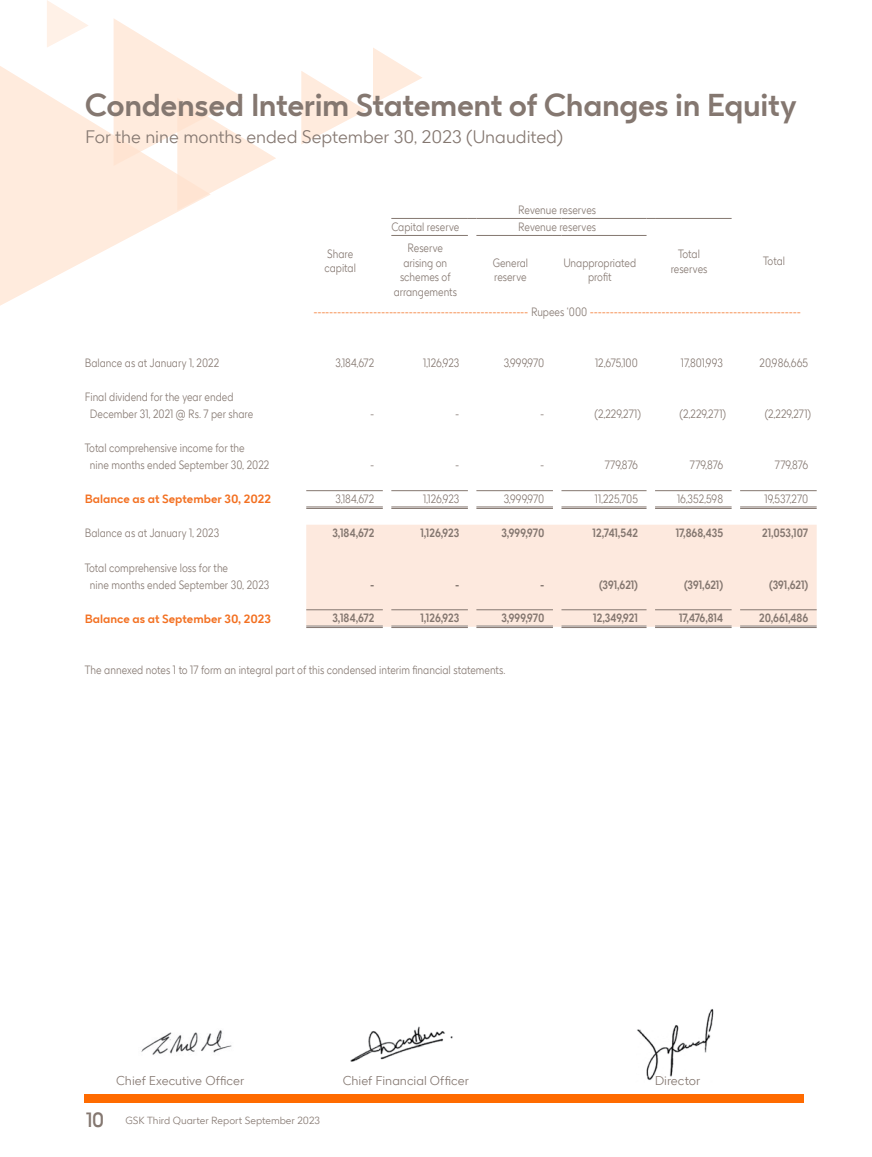
<style>
.page{position:relative;width:872px;height:1157px;background:#fff}
.page>*{position:absolute;margin:0;border:0;box-sizing:border-box;transform-origin:0 0}
.t1{font:700 31.5px "GSK Precision";letter-spacing:-.01em;color:#847770}
.t2{font:300 18px "GSK Precision";color:#847770}
.t3{font:300 12.75px "GSK Precision";color:#847770}
.t4{font:300 12px/14.4px "GSK Precision";color:#847770;scale:.85 1}
.t5{font:700 12px "GSK Precision";letter-spacing:-.005em;color:#847770;scale:.85 1}
.t6{font:300 12px "GSK Precision";color:#f37021;scale:.85 1}
.t7{font:700 12px "GSK Precision";color:#f37021}
.t8{font:300 10.35px "GSK Precision";color:#847770}
.s1{color:#847770}
.s2{font-weight:400;font-size:20.55px}
</style>
<div class="page">
<svg style="left:0;top:58px;width:181px;height:248px;fill:#ffebdd"></svg>
<svg style="left:114px;top:19px;width:162px;height:191px"></svg>
<svg style="left:301px;top:71px;width:65px;height:73px"></svg>
<svg style="left:373px;top:48px;width:49px;height:56px"></svg>
<svg style="left:47px;top:0;width:41px;height:47px"></svg>
<div style="left:85px;top:1094px;width:718px;height:9px;background:#ff6b00"></div>
<img style="left:637px;top:1009px;width:77px;height:71px">
<img style="left:350px;top:1026px;width:103px;height:36px">
<img style="left:141px;top:1030px;width:91px;height:25px">
<div style="left:306px;top:525px;width:510px;height:102px;background:#fde9de"></div>
<hr style="left:306px;top:625px;width:77px;height:3px;background:#fff">
<hr style="left:391px;top:625px;width:77px;height:3px;background:#fff">
<hr style="left:476px;top:625px;width:77px;height:3px;background:#fff">
<hr style="left:561px;top:625px;width:85px;height:3px;background:#fff">
<hr style="left:655px;top:625px;width:76px;height:3px;background:#fff">
<hr style="left:740px;top:625px;width:76px;height:3px;background:#fff">
<hr style="left:391px;top:235px;width:77px;height:1px;background:#847770">
<hr style="left:476px;top:235px;width:77px;height:1px;background:#847770">
<hr style="left:561px;top:235px;width:85px;height:1px;background:#847770">
<hr style="left:306px;top:490px;width:77px;height:1px;background:#847770">
<hr style="left:306px;top:506px;width:77px;height:1px;background:#847770">
<hr style="left:306px;top:508px;width:77px;height:1px;background:#847770">
<hr style="left:391px;top:490px;width:77px;height:1px;background:#847770">
<hr style="left:391px;top:506px;width:77px;height:1px;background:#847770">
<hr style="left:391px;top:508px;width:77px;height:1px;background:#847770">
<hr style="left:476px;top:490px;width:77px;height:1px;background:#847770">
<hr style="left:476px;top:506px;width:77px;height:1px;background:#847770">
<hr style="left:476px;top:508px;width:77px;height:1px;background:#847770">
<hr style="left:561px;top:490px;width:85px;height:1px;background:#847770">
<hr style="left:561px;top:506px;width:85px;height:1px;background:#847770">
<hr style="left:561px;top:508px;width:85px;height:1px;background:#847770">
<hr style="left:655px;top:490px;width:76px;height:1px;background:#847770">
<hr style="left:655px;top:506px;width:76px;height:1px;background:#847770">
<hr style="left:655px;top:508px;width:76px;height:1px;background:#847770">
<hr style="left:740px;top:490px;width:76px;height:1px;background:#847770">
<hr style="left:740px;top:506px;width:76px;height:1px;background:#847770">
<hr style="left:740px;top:508px;width:76px;height:1px;background:#847770">
<hr style="left:306px;top:609px;width:77px;height:1px;background:#847770">
<hr style="left:306px;top:625px;width:77px;height:1px;background:#847770">
<hr style="left:306px;top:627px;width:77px;height:1px;background:#847770">
<hr style="left:391px;top:609px;width:77px;height:1px;background:#847770">
<hr style="left:391px;top:625px;width:77px;height:1px;background:#847770">
<hr style="left:391px;top:627px;width:77px;height:1px;background:#847770">
<hr style="left:476px;top:609px;width:77px;height:1px;background:#847770">
<hr style="left:476px;top:625px;width:77px;height:1px;background:#847770">
<hr style="left:476px;top:627px;width:77px;height:1px;background:#847770">
<hr style="left:561px;top:609px;width:85px;height:1px;background:#847770">
<hr style="left:561px;top:625px;width:85px;height:1px;background:#847770">
<hr style="left:561px;top:627px;width:85px;height:1px;background:#847770">
<hr style="left:655px;top:609px;width:76px;height:1px;background:#847770">
<hr style="left:655px;top:625px;width:76px;height:1px;background:#847770">
<hr style="left:655px;top:627px;width:76px;height:1px;background:#847770">
<hr style="left:740px;top:609px;width:76px;height:1px;background:#847770">
<hr style="left:740px;top:625px;width:76px;height:1px;background:#847770">
<hr style="left:740px;top:627px;width:76px;height:1px;background:#847770">
<hr style="left:391px;top:218px;width:77px;height:1px;background:#847770">
<hr style="left:476px;top:218px;width:77px;height:1px;background:#847770">
<hr style="left:561px;top:218px;width:85px;height:1px;background:#847770">
<hr style="left:655px;top:218px;width:76px;height:1px;background:#847770">
<h1 class="t1" style="left:85px;top:80px;width:713px">Condensed Interim Statement of Changes in Equity</h1>
<h2 class="t2" style="left:85px;top:124px;width:479px">For the nine months ended September 30, 2023 (Unaudited)</h2>
<p class="t4" style="left:518px;top:202px;width:93px">Revenue reserves</p>
<p class="t4" style="left:391px;top:219px;width:82px">Capital reserve</p>
<p class="t4" style="left:518px;top:219px;width:93px">Revenue reserves</p>
<p class="t4" style="left:394px;top:240px;width:76px;text-align:center">Reserve arising on schemes of arrangements</p>
<p class="t4" style="left:324px;top:246px;width:38px">Share capital</p>
<p class="t4" style="left:670px;top:246px;width:45px;text-align:center">Total reserves</p>
<p class="t4" style="left:763px;top:253px;width:27px">Total</p>
<p class="t4" style="left:492px;top:255px;width:43px">General reserve</p>
<p class="t4" style="left:563px;top:255px;width:87px;text-align:center">Unappropriated profit</p>
<p class="t6" style="left:313px;top:303px;width:575px">------------------------------------------------------ <span class="s1">Rupees ‘000</span> -----------------------------------------------------</p>
<p class="t4" style="left:85px;top:355px;width:160px">Balance as at January 1, 2022</p>
<p class="t4" style="left:335px;top:355px;width:47px">3,184,672</p>
<p class="t4" style="left:423px;top:355px;width:44px">1,126,923</p>
<p class="t4" style="left:503px;top:355px;width:49px">3,999,970</p>
<p class="t4" style="left:595px;top:355px;width:52px">12,675,100</p>
<p class="t4" style="left:681px;top:355px;width:51px">17,801,993</p>
<p class="t4" style="left:759px;top:355px;width:59px">20,986,665</p>
<p class="t4" style="left:90px;top:388px;width:193px;line-height:17px;text-indent:-5px">Final dividend for the year ended<br>December 31, 2021 @ Rs. 7 per share</p>
<p class="t4" style="left:370px;top:406px;width:6px">-</p>
<p class="t4" style="left:455px;top:406px;width:6px">-</p>
<p class="t4" style="left:540px;top:406px;width:6px">-</p>
<p class="t4" style="left:594px;top:406px;width:56px">(2,229,271)</p>
<p class="t4" style="left:679px;top:406px;width:56px">(2,229,271)</p>
<p class="t4" style="left:764px;top:406px;width:56px">(2,229,271)</p>
<p class="t4" style="left:90px;top:439px;width:213px;line-height:17px;text-indent:-5px">Total comprehensive income for the<br>nine months ended September 30, 2022</p>
<p class="t4" style="left:370px;top:457px;width:6px">-</p>
<p class="t4" style="left:455px;top:457px;width:6px">-</p>
<p class="t4" style="left:540px;top:457px;width:6px">-</p>
<p class="t4" style="left:604px;top:457px;width:41px">779,876</p>
<p class="t4" style="left:690px;top:457px;width:41px">779,876</p>
<p class="t4" style="left:775px;top:457px;width:41px">779,876</p>
<p class="t7" style="left:85px;top:489px;width:188px">Balance as at September 30, 2022</p>
<p class="t4" style="left:335px;top:491px;width:47px">3,184,672</p>
<p class="t4" style="left:423px;top:491px;width:44px">1,126,923</p>
<p class="t4" style="left:503px;top:491px;width:49px">3,999,970</p>
<p class="t4" style="left:595px;top:491px;width:52px">11,225,705</p>
<p class="t4" style="left:677px;top:491px;width:56px">16,352,598</p>
<p class="t4" style="left:764px;top:491px;width:53px">19,537,270</p>
<p class="t4" style="left:85px;top:525px;width:160px">Balance as at January 1, 2023</p>
<p class="t5" style="left:332px;top:524px;width:51px">3,184,672</p>
<p class="t5" style="left:420px;top:524px;width:47px">1,126,923</p>
<p class="t5" style="left:501px;top:524px;width:52px">3,999,970</p>
<p class="t5" style="left:592px;top:524px;width:55px">12,741,542</p>
<p class="t5" style="left:675px;top:524px;width:57px">17,868,435</p>
<p class="t5" style="left:762px;top:524px;width:56px">21,053,107</p>
<p class="t4" style="left:90px;top:558px;width:213px;line-height:17px;text-indent:-5px">Total comprehensive loss for the<br>nine months ended September 30, 2023</p>
<p class="t5" style="left:370px;top:575px;width:7px">-</p>
<p class="t5" style="left:455px;top:575px;width:7px">-</p>
<p class="t5" style="left:540px;top:575px;width:7px">-</p>
<p class="t5" style="left:599px;top:575px;width:47px">(391,621)</p>
<p class="t5" style="left:684px;top:575px;width:47px">(391,621)</p>
<p class="t5" style="left:769px;top:575px;width:47px">(391,621)</p>
<p class="t7" style="left:85px;top:609px;width:188px">Balance as at September 30, 2023</p>
<p class="t5" style="left:332px;top:608px;width:51px">3,184,672</p>
<p class="t5" style="left:420px;top:608px;width:47px">1,126,923</p>
<p class="t5" style="left:501px;top:608px;width:52px">3,999,970</p>
<p class="t5" style="left:593px;top:608px;width:54px">12,349,921</p>
<p class="t5" style="left:679px;top:608px;width:53px">17,476,814</p>
<p class="t5" style="left:759px;top:608px;width:59px">20,661,486</p>
<p class="t4" style="left:85px;top:661px;width:496px">The annexed notes 1 to 17 form an integral part of this condensed interim financial statements.</p>
<p class="t3" style="left:116px;top:1071px;width:129px">Chief Executive Officer</p>
<p class="t3" style="left:343px;top:1071px;width:127px">Chief Financial Officer</p>
<p class="t3" style="left:654px;top:1071px;width:47px">Director</p>
<p class="t8" style="left:86px;top:1112px;width:235px"><span class="s2">10</span> GSK Third Quarter Report September 2023</p>
</div>
